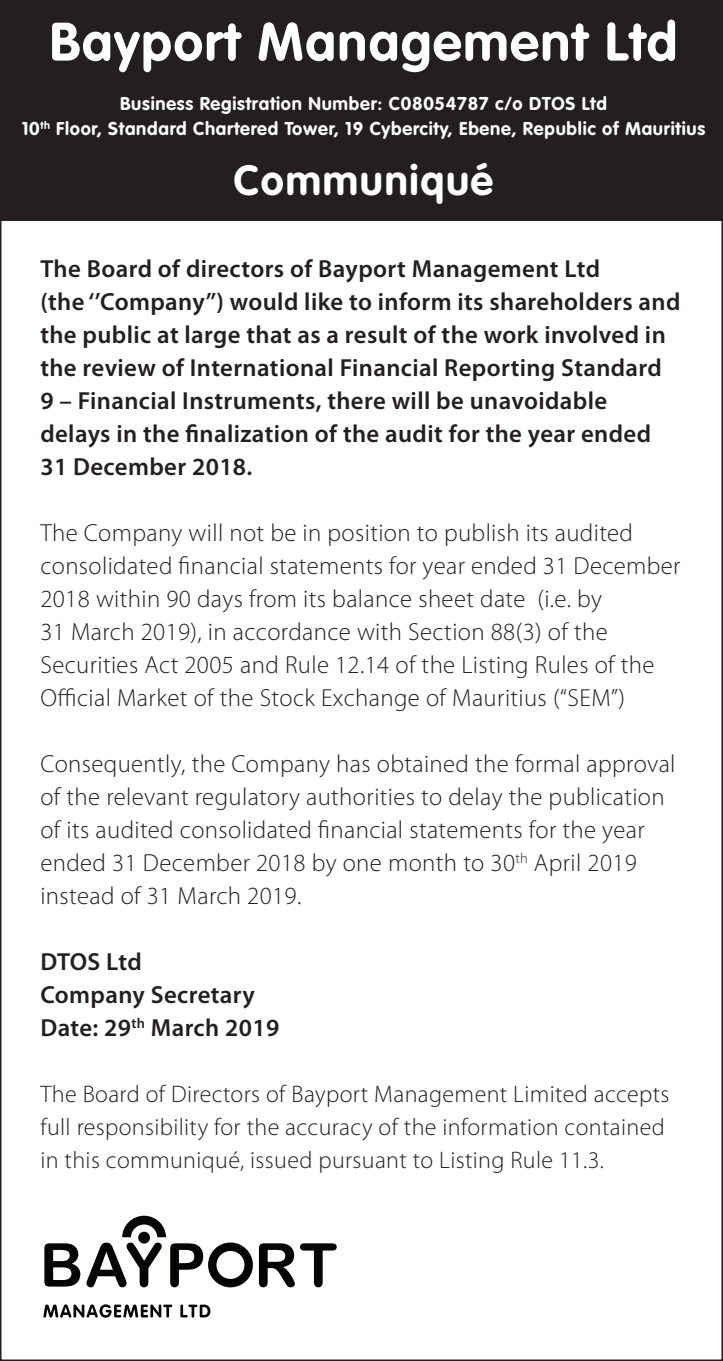
<style>
.page{position:relative;width:723px;height:1361px;background:#fff}
.page>*{position:absolute;margin:0;border:0;box-sizing:border-box;transform-origin:0 0}
.t1{font:700 53.4px "VAG Rounded Std";letter-spacing:.03em;color:#fff}
.t2{font:700 41.7px "VAG Rounded Std";letter-spacing:.04em;color:#fff}
.t3{font:300 24.6px/33px "Myriad Pro";letter-spacing:.015em;color:#231f20}
.t4{font:600 24.6px/33px "Myriad Pro";letter-spacing:.015em;color:#231f20}
.t5{font:300 24px/33px "Myriad Pro";letter-spacing:.015em;color:#231f20}
.t6{font:700 18.3px/24.3px "VAG Rounded Std";letter-spacing:.04em;color:#fff;text-align:center}
</style>
<div class="page">
<div style="left:0;top:0;width:723px;height:220px;background:#231f20"></div>
<svg style="left:44px;top:1243px;width:36px;height:43px"></svg>
<svg style="left:259px;top:1243px;width:78px;height:44px"></svg>
<svg style="left:86px;top:1215px;width:167px;height:72px"></svg>
<svg style="left:43px;top:1304px;width:129px;height:13px"></svg>
<svg style="left:180px;top:1304px;width:30px;height:13px"></svg>
<h1 class="t1" style="left:50px;top:10px;width:629px">Bayport Management Ltd</h1>
<p class="t6" style="left:22px;top:92px;width:685px">Business Registration Number: C08054787 c/o DTOS Ltd<br>10<sup>th</sup> Floor, Standard Chartered Tower, 19 Cybercity, Ebene, Republic of Mauritius</p>
<h2 class="t2" style="left:234px;top:155px;width:261px">Communiqué</h2>
<p class="t4" style="left:40px;top:251px;width:641px">The Board of directors of Bayport Management Ltd<br>(the ‘’Company’’) would like to inform its shareholders and the public at large that as a result of the work involved in the review of International Financial Reporting Standard 9 – Financial Instruments, there will be unavoidable delays in the finalization of the audit for the year ended 31 December 2018.</p>
<p class="t3" style="left:40px;top:516px;width:642px">The Company will not be in position to publish its audited consolidated financial statements for year ended 31 December 2018 within 90 days from its balance sheet date (i.e. by<br>31 March 2019), in accordance with Section 88(3) of the Securities Act 2005 and Rule 12.14 of the Listing Rules of the Official Market of the Stock Exchange of Mauritius (“SEM”)</p>
<p class="t3" style="left:40px;top:747px;width:637px">Consequently, the Company has obtained the formal approval of the relevant regulatory authorities to delay the publication of its audited consolidated financial statements for the year ended 31 December 2018 by one month to 30<sup>th</sup> April 2019 instead of 31 March 2019.</p>
<p class="t4" style="left:40px;top:944px;width:240px">DTOS Ltd<br>Company Secretary<br>Date: 29<sup>th</sup> March 2019</p>
<p class="t5" style="left:40px;top:1077px;width:631px">The Board of Directors of Bayport Management Limited accepts full responsibility for the accuracy of the information contained in this communiqué, issued pursuant to Listing Rule 11.3.</p>
</div>
